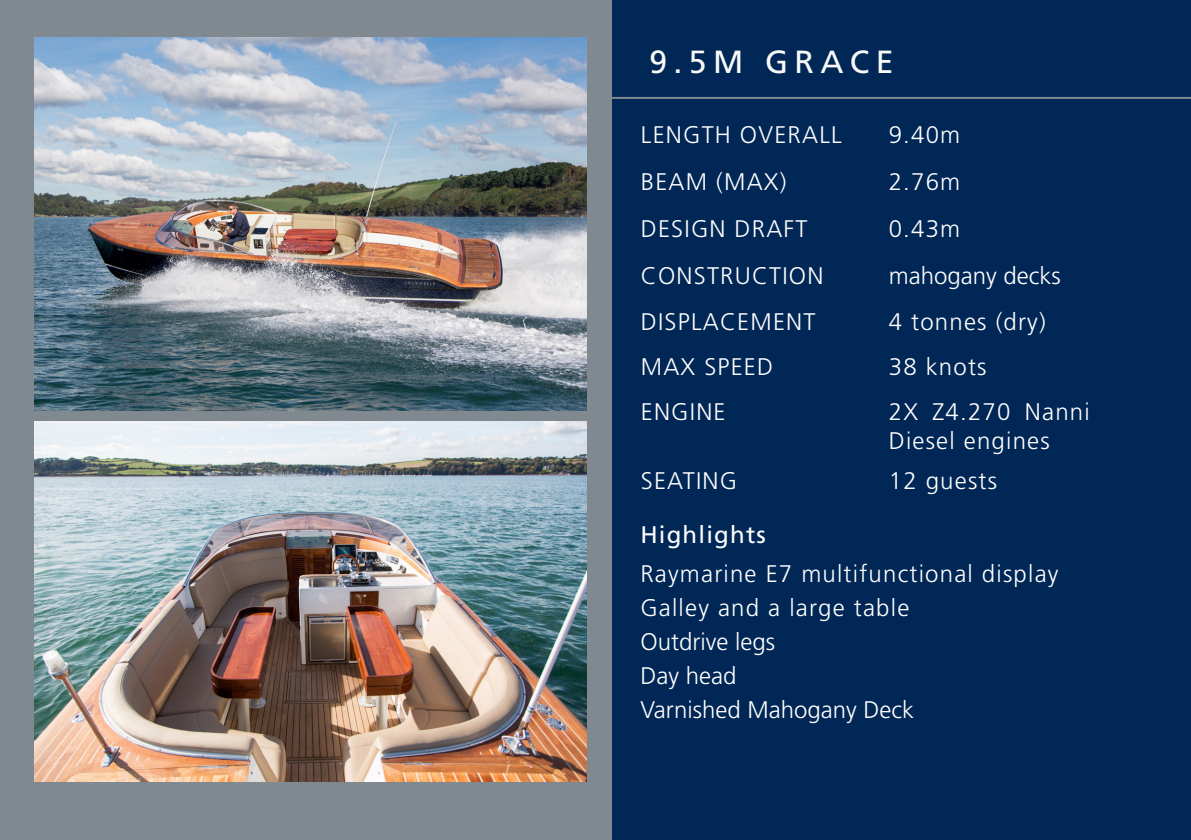
<style>
.page{position:relative;width:1191px;height:840px;background:#fff}
.page>*{position:absolute;margin:0;border:0;box-sizing:border-box;transform-origin:0 0}
.t1{font:32px "Frutiger";letter-spacing:.2em;color:#f9faf8}
.t2{font:300 24px/28.8px "Frutiger";letter-spacing:.05em;color:#fff}
.t3{font:300 24px "Frutiger";color:#fff}
.t4{font:24px "Frutiger";letter-spacing:.05em;color:#fff}
</style>
<div class="page">
<div style="left:0;top:0;width:612px;height:839px;background:#808890"></div>
<div style="left:612px;top:0;width:579px;height:839px;background:#002756"></div>
<img style="left:34px;top:421px;width:552px;height:360px">
<hr style="left:577px;top:97px;width:614px;height:2px;background:#808890">
<img style="left:34px;top:38px;width:552px;height:373px">
<p class="t1" style="left:649px;top:43px;width:246px">9.5M GRACE</p>
<p class="t2" style="left:641px;top:120px;width:202px">LENGTH OVERALL</p>
<p class="t2" style="left:641px;top:167px;width:147px">BEAM (MAX)</p>
<p class="t2" style="left:641px;top:214px;width:168px">DESIGN DRAFT</p>
<p class="t2" style="left:888px;top:120px;width:73px">9.40m</p>
<p class="t2" style="left:888px;top:167px;width:73px">2.76m</p>
<p class="t2" style="left:888px;top:214px;width:73px">0.43m</p>
<p class="t3" style="left:888px;top:262px;width:174px">mahogany decks</p>
<p class="t2" style="left:641px;top:261px;width:184px">CONSTRUCTION</p>
<p class="t2" style="left:641px;top:308px;width:176px">DISPLACEMENT</p>
<p class="t2" style="left:641px;top:352px;width:134px">MAX SPEED</p>
<p class="t2" style="left:641px;top:397px;width:86px">ENGINE</p>
<p class="t2" style="left:888px;top:397px;width:202px">2X Z4.270 Nanni<br>Diesel engines</p>
<p class="t2" style="left:888px;top:308px;width:158px">4 tonnes (dry)</p>
<p class="t2" style="left:888px;top:352px;width:99px">38 knots</p>
<p class="t2" style="left:641px;top:466px;width:98px">SEATING</p>
<p class="t2" style="left:888px;top:466px;width:110px">12 guests</p>
<p class="t4" style="left:640px;top:520px;width:127px">Highlights</p>
<p class="t2" style="left:640px;top:559px;width:420px">Raymarine E7 multifunctional display</p>
<p class="t2" style="left:640px;top:593px;width:270px">Galley and a large table</p>
<p class="t3" style="left:640px;top:627px;width:136px">Outdrive legs</p>
<p class="t2" style="left:640px;top:661px;width:98px">Day head</p>
<p class="t3" style="left:640px;top:695px;width:275px">Varnished Mahogany Deck</p>
</div>
